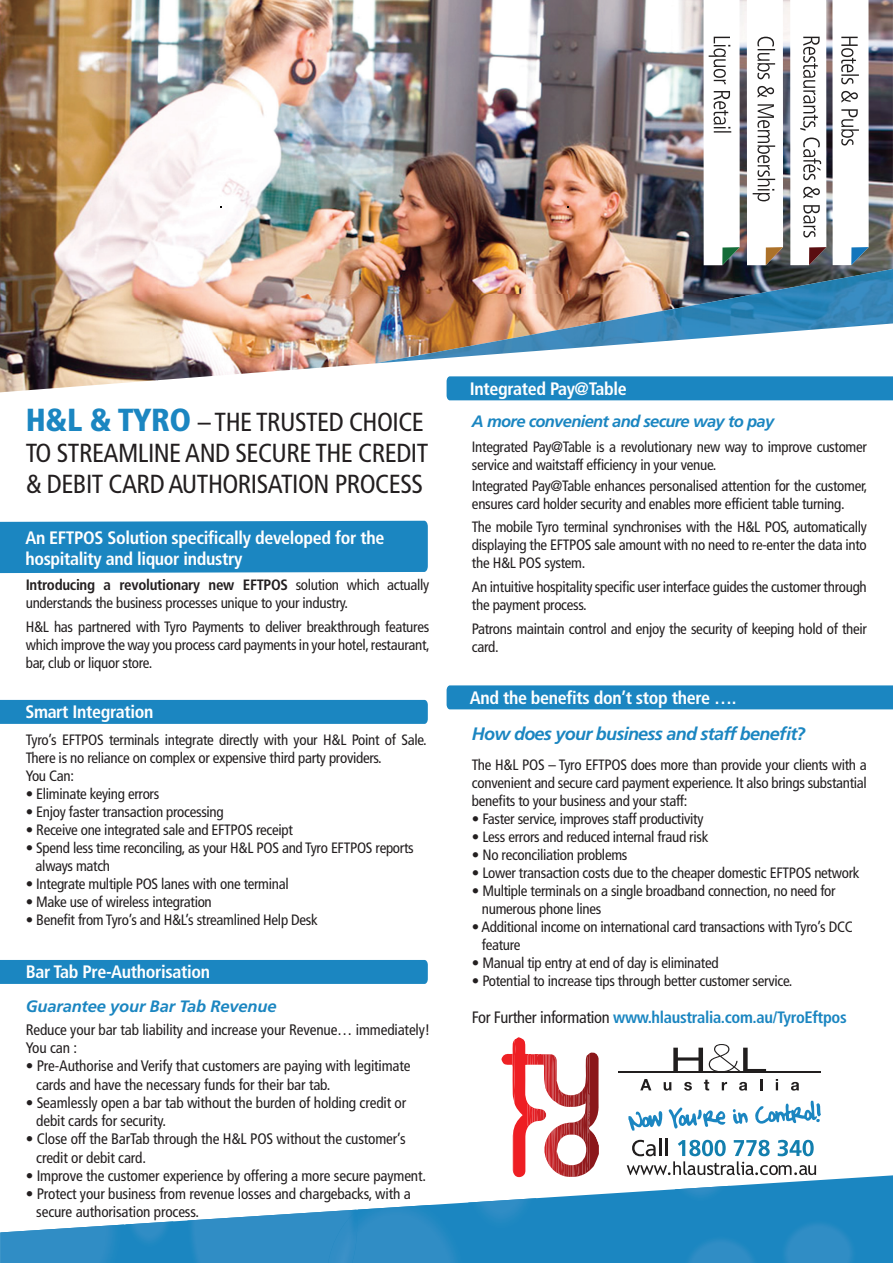
<style>
.page{position:relative;width:893px;height:1263px;background:#fff}
.page>*{position:absolute;margin:0;border:0;box-sizing:border-box;transform-origin:0 0}
.t1{font:condensed 26.1px/30.9px "Frutiger LT Std";letter-spacing:-.02em;color:#231f20}
.t2{font:700 condensed 18px/21.6px "Frutiger LT Std";letter-spacing:-.02em;color:#fff}
.t3{font:italic 700 18px "Frutiger LT Std";letter-spacing:-.04em;color:#1b86c1}
.t4{font:700 condensed 16.5px "Frutiger LT Std";letter-spacing:-.02em;color:#1b86c1}
.t5{font:italic 700 16.5px "Frutiger LT Std";letter-spacing:-.04em;color:#1b86c1}
.t6{font:italic 700 16.5px "Frutiger LT Std";letter-spacing:-.01em;color:#1b86c1}
.t7{font:condensed 15.15px/18.3px "Frutiger LT Std";letter-spacing:-.01em;color:#231f20}
.t8{font:condensed 15px/18px "Frutiger LT Std";letter-spacing:-.02em;color:#231f20}
.s1{font-weight:900;font-size:31.95px;color:#1b86c1}
.s2{font-weight:700}
.s3{font-weight:400;color:#231f20}
</style>
<div class="page">
<div style="left:0;top:960px;width:428px;height:24px;background:#1b86c1"></div>
<div style="left:0;top:700px;width:428px;height:24px;background:#1b86c1"></div>
<div style="left:0;top:521px;width:428px;height:52px;background:#1b86c1"></div>
<img style="left:158px;top:0;width:735px;height:294px">
<img style="left:0;top:0;width:158px;height:392px">
<img style="left:157px;top:294px;width:219px;height:49px">
<img style="left:157px;top:343px;width:290px;height:37px">
<img style="left:376px;top:269px;width:517px;height:94px">
<svg style="left:124px;top:1175px;width:769px;height:88px;fill:#1b86c1"></svg>
<img style="left:0;top:1224px;width:124px;height:39px">
<img style="left:126px;top:1221px;width:47px;height:28px">
<img style="left:187px;top:1210px;width:165px;height:53px">
<img style="left:468px;top:1198px;width:68px;height:34px">
<img style="left:683px;top:1235px;width:76px;height:28px">
<img style="left:675px;top:1186px;width:55px;height:17px">
<img style="left:352px;top:1205px;width:114px;height:58px">
<img style="left:328px;top:1211px;width:29px;height:52px">
<img style="left:780px;top:1218px;width:77px;height:45px">
<svg style="left:832px;top:0;width:37px;height:265px"></svg>
<svg style="left:790px;top:0;width:36px;height:265px"></svg>
<svg style="left:747px;top:0;width:36px;height:265px"></svg>
<svg style="left:703px;top:0;width:37px;height:265px"></svg>
<div style="left:447px;top:376px;width:446px;height:24px;background:#1b86c1"></div>
<div style="left:447px;top:685px;width:446px;height:24px;background:#1b86c1"></div>
<svg style="left:673px;top:1048px;width:30px;height:23px"></svg>
<svg style="left:709px;top:1044px;width:57px;height:27px"></svg>
<svg style="left:640px;top:1079px;width:11px;height:11px"></svg>
<svg style="left:664px;top:1082px;width:7px;height:8px"></svg>
<svg style="left:684px;top:1082px;width:8px;height:8px"></svg>
<svg style="left:704px;top:1080px;width:5px;height:10px"></svg>
<svg style="left:722px;top:1082px;width:5px;height:8px"></svg>
<svg style="left:739px;top:1082px;width:8px;height:8px"></svg>
<svg style="left:760px;top:1079px;width:2px;height:11px"></svg>
<svg style="left:776px;top:1079px;width:2px;height:11px"></svg>
<svg style="left:791px;top:1082px;width:8px;height:8px"></svg>
<hr style="left:618px;top:1071px;width:203px;height:1px;background:#211e1e">
<svg style="left:628px;top:1111px;width:35px;height:19px"></svg>
<svg style="left:669px;top:1107px;width:79px;height:22px"></svg>
<svg style="left:755px;top:1101px;width:66px;height:23px"></svg>
<svg style="left:627px;top:1139px;width:189px;height:36px"></svg>
<svg style="left:501px;top:1037px;width:98px;height:140px"></svg>
<h1 class="t1" style="left:26px;top:407px;width:404px"><span class="s1">H&amp;L &amp; TYRO</span> – THE TRUSTED CHOICE<br>TO STREAMLINE AND SECURE THE CREDIT &amp; DEBIT CARD AUTHORISATION PROCESS</h1>
<p class="t2" style="left:25px;top:527px;width:360px">An EFTPOS Solution specifically developed for the hospitality and liquor industry</p>
<p class="t8" style="left:26px;top:576px;width:405px"><span class="s2">Introducing a revolutionary new EFTPOS</span> solution which actually understands the business processes unique to your industry.</p>
<p class="t8" style="left:26px;top:618px;width:406px;text-align:justify">H&amp;L has partnered with Tyro Payments to deliver breakthrough features which improve the way you process card payments in your hotel, restaurant, bar, club or liquor store.</p>
<p class="t2" style="left:25px;top:701px;width:130px">Smart Integration</p>
<p class="t8" style="left:26px;top:731px;width:403px">Tyro’s EFTPOS terminals integrate directly with your H&amp;L Point of Sale.<br>There is no reliance on complex or expensive third party providers.<br>You Can:</p>
<p class="t8" style="left:26px;top:785px;width:135px">• Eliminate keying errors</p>
<p class="t8" style="left:26px;top:803px;width:200px">• Enjoy faster transaction processing</p>
<p class="t8" style="left:26px;top:821px;width:269px">• Receive one integrated sale and EFTPOS receipt</p>
<p class="t8" style="left:36px;top:839px;width:380px;text-indent:-10px">• Spend less time reconciling, as your H&amp;L POS and Tyro EFTPOS reports always match</p>
<p class="t8" style="left:26px;top:875px;width:264px">• Integrate multiple POS lanes with one terminal</p>
<p class="t8" style="left:26px;top:893px;width:188px">• Make use of wireless integration</p>
<p class="t8" style="left:26px;top:911px;width:294px">• Benefit from Tyro’s and H&amp;L’s streamlined Help Desk</p>
<p class="t2" style="left:26px;top:961px;width:186px">Bar Tab Pre-Authorisation</p>
<p class="t6" style="left:26px;top:996px;width:252px">Guarantee your Bar Tab Revenue</p>
<p class="t7" style="left:26px;top:1020px;width:406px">Reduce your bar tab liability and increase your Revenue… immediately!<br>You can :</p>
<p class="t7" style="left:36px;top:1057px;width:376px;text-indent:-10px">• Pre-Authorise and Verify that customers are paying with legitimate cards and have the necessary funds for their bar tab.</p>
<p class="t7" style="left:36px;top:1093px;width:372px;text-indent:-10px">• Seamlessly open a bar tab without the burden of holding credit or debit cards for security.</p>
<p class="t7" style="left:36px;top:1130px;width:371px;text-indent:-10px">• Close off the BarTab through the H&amp;L POS without the customer’s credit or debit card.</p>
<p class="t7" style="left:26px;top:1166px;width:402px">• Improve the customer experience by offering a more secure payment.</p>
<p class="t7" style="left:36px;top:1185px;width:376px;text-indent:-10px">• Protect your business from revenue losses and chargebacks, with a secure authorisation process.</p>
<p class="t2" style="left:470px;top:378px;width:159px">Integrated Pay@Table</p>
<p class="t5" style="left:472px;top:411px;width:304px">A more convenient and secure way to pay</p>
<p class="t8" style="left:472px;top:438px;width:396px">Integrated Pay@Table is a revolutionary new way to improve customer service and waitstaff efficiency in your venue.</p>
<p class="t8" style="left:472px;top:477px;width:397px">Integrated Pay@Table enhances personalised attention for the customer, ensures card holder security and enables more efficient table turning.</p>
<p class="t8" style="left:472px;top:518px;width:396px;text-align:justify">The mobile Tyro terminal synchronises with the H&amp;L POS, automatically displaying the EFTPOS sale amount with no need to re-enter the data into the H&amp;L POS system.</p>
<p class="t8" style="left:472px;top:578px;width:396px">An intuitive hospitality specific user interface guides the customer through the payment process.</p>
<p class="t8" style="left:472px;top:620px;width:396px">Patrons maintain control and enjoy the security of keeping hold of their card.</p>
<p class="t2" style="left:470px;top:687px;width:268px">And the benefits don’t stop there ….</p>
<p class="t3" style="left:472px;top:723px;width:335px">How does your business and staff benefit?</p>
<p class="t8" style="left:472px;top:756px;width:396px;text-align:justify">The H&amp;L POS – Tyro EFTPOS does more than provide your clients with a convenient and secure card payment experience. It also brings substantial benefits to your business and your staff:</p>
<p class="t8" style="left:472px;top:810px;width:233px">• Faster service, improves staff productivity</p>
<p class="t8" style="left:472px;top:828px;width:238px">• Less errors and reduced internal fraud risk</p>
<p class="t8" style="left:472px;top:846px;width:157px">• No reconciliation problems</p>
<p class="t8" style="left:472px;top:864px;width:389px">• Lower transaction costs due to the cheaper domestic EFTPOS network</p>
<p class="t8" style="left:482px;top:882px;width:355px;text-indent:-10px">• Multiple terminals on a single broadband connection, no need for numerous phone lines</p>
<p class="t8" style="left:482px;top:918px;width:372px;text-indent:-10px">• Additional income on international card transactions with Tyro’s DCC feature</p>
<p class="t8" style="left:472px;top:954px;width:248px">• Manual tip entry at end of day is eliminated</p>
<p class="t8" style="left:472px;top:972px;width:322px">• Potential to increase tips through better customer service.</p>
<p class="t4" style="left:472px;top:1007px;width:376px"><span class="s3">For Further information</span> www.hlaustralia.com.au/TyroEftpos</p>
</div>
